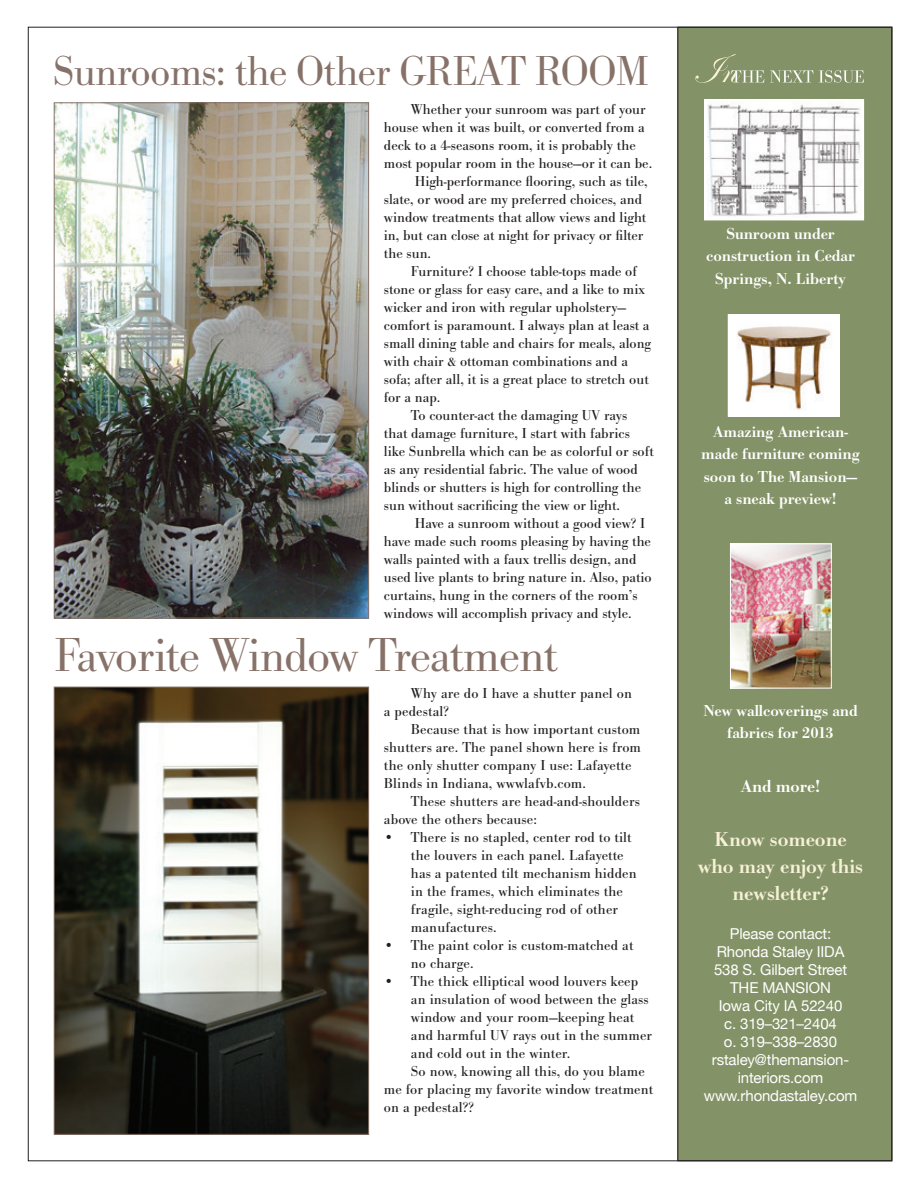
<style>
.page{position:relative;width:918px;height:1188px;background:#fff}
.page>*{position:absolute;margin:0;border:0;box-sizing:border-box;transform-origin:0 0}
.t1{font:49.5px "URW Bodoni T Ligh";letter-spacing:-.025em;color:#877269}
.t2{font:43.5px "URW Bodoni T Ligh";letter-spacing:-.025em;color:#877269}
.t3{font:500 21px/27px "URW Bodoni T";color:#f7f1d7;text-align:center}
.t4{font:500 18px "URW Bodoni T";color:#fff}
.t5{font:500 16.5px/22.5px "URW Bodoni T";color:#fff;text-align:center}
.t6{font:15px/18px "URW Bodoni T";color:#231f20}
.t7{font:15px/18px "Helvetica Neue";letter-spacing:-.01em;color:#fff;text-align:center}
</style>
<div class="page">
<div style="left:678px;top:27px;width:214px;height:1134px;background:#849267"></div>
<svg style="left:695px;top:54px;width:169px;height:29px"></svg>
<img style="left:707px;top:101px;width:155px;height:117px">
<div style="left:704px;top:99px;width:160px;height:121px;border:1px solid #fff"></div>
<img style="left:730px;top:316px;width:108px;height:99px">
<div style="left:728px;top:314px;width:112px;height:103px;border:1px solid #fff"></div>
<img style="left:732px;top:545px;width:98px;height:141px">
<div style="left:730px;top:543px;width:102px;height:145px;border:1px solid #fff"></div>
<img style="left:56px;top:105px;width:311px;height:511px">
<div style="left:54px;top:103px;width:315px;height:515px;border:1px solid #877269"></div>
<img style="left:56px;top:689px;width:311px;height:444px">
<div style="left:54px;top:687px;width:315px;height:448px;border:1px solid #877269"></div>
<h2 class="t2" style="left:53px;top:48px;width:598px">Sunrooms: the Other GREAT ROOM</h2>
<p class="t6" style="left:411px;top:100px;width:236px">Whether your sunroom was part of your</p>
<p class="t6" style="left:384px;top:118px;width:262px">house when it was built, or converted from a</p>
<p class="t6" style="left:384px;top:136px;width:253px">deck to a 4-seasons room, it is probably the</p>
<p class="t6" style="left:384px;top:154px;width:270px">most popular room in the house---or it can be.</p>
<p class="t6" style="left:415px;top:172px;width:235px">High-performance flooring, such as tile,</p>
<p class="t6" style="left:384px;top:190px;width:260px">slate, or wood are my preferred choices, and</p>
<p class="t6" style="left:384px;top:208px;width:264px">window treatments that allow views and light</p>
<p class="t6" style="left:384px;top:226px;width:261px">in, but can close at night for privacy or filter</p>
<p class="t6" style="left:384px;top:244px;width:49px">the sun.</p>
<p class="t6" style="left:411px;top:262px;width:227px">Furniture? I choose table-tops made of</p>
<p class="t6" style="left:384px;top:280px;width:263px">stone or glass for easy care, and a like to mix</p>
<p class="t6" style="left:384px;top:298px;width:244px">wicker and iron with regular upholstery—</p>
<p class="t6" style="left:384px;top:316px;width:267px">comfort is paramount. I always plan at least a</p>
<p class="t6" style="left:384px;top:334px;width:269px">small dining table and chairs for meals, along</p>
<p class="t6" style="left:384px;top:352px;width:246px">with chair &amp; ottoman combinations and a</p>
<p class="t6" style="left:384px;top:370px;width:266px">sofa; after all, it is a great place to stretch out</p>
<p class="t6" style="left:384px;top:388px;width:58px">for a nap.</p>
<p class="t6" style="left:411px;top:406px;width:218px">To counter-act the damaging UV rays</p>
<p class="t6" style="left:384px;top:424px;width:247px">that damage furniture, I start with fabrics</p>
<p class="t6" style="left:384px;top:442px;width:271px">like Sunbrella which can be as colorful or soft</p>
<p class="t6" style="left:384px;top:460px;width:255px">as any residential fabric. The value of wood</p>
<p class="t6" style="left:384px;top:478px;width:259px">blinds or shutters is high for controlling the</p>
<p class="t6" style="left:384px;top:496px;width:238px">sun without sacrificing the view or light.</p>
<p class="t6" style="left:415px;top:514px;width:232px">Have a sunroom without a good view? I</p>
<p class="t6" style="left:384px;top:532px;width:269px">have made such rooms pleasing by having the</p>
<p class="t6" style="left:384px;top:550px;width:254px">walls painted with a faux trellis design, and</p>
<p class="t6" style="left:384px;top:568px;width:269px">used live plants to bring nature in. Also, patio</p>
<p class="t6" style="left:384px;top:586px;width:255px">curtains, hung in the corners of the room’s</p>
<p class="t6" style="left:384px;top:604px;width:249px">windows will accomplish privacy and style.</p>
<h1 class="t1" style="left:54px;top:628px;width:505px">Favorite Window Treatment</h1>
<p class="t6" style="left:384px;top:684px;width:250px;text-indent:27px">Why are do I have a shutter panel on a pedestal?</p>
<p class="t6" style="left:384px;top:720px;width:259px;text-indent:27px">Because that is how important custom shutters are. The panel shown here is from the only shutter company I use: Lafayette Blinds in Indiana, wwwlafvb.com.</p>
<p class="t6" style="left:384px;top:792px;width:257px;text-indent:27px">These shutters are head-and-shoulders above the others because:</p>
<p class="t6" style="left:411px;top:828px;width:227px;text-indent:-27px">• There is no stapled, center rod to tilt the louvers in each panel. Lafayette has a patented tilt mechanism hidden in the frames, which eliminates the fragile, sight-reducing rod of other manufactures.</p>
<p class="t6" style="left:411px;top:936px;width:224px;text-indent:-27px">• The paint color is custom-matched at no charge.</p>
<p class="t6" style="left:384px;top:972px;width:256px">• The thick elliptical wood louvers keep</p>
<p class="t6" style="left:411px;top:990px;width:239px">an insulation of wood between the glass</p>
<p class="t6" style="left:411px;top:1008px;width:225px">window and your room—keeping heat</p>
<p class="t6" style="left:411px;top:1026px;width:243px">and harmful UV rays out in the summer</p>
<p class="t6" style="left:411px;top:1044px;width:161px">and cold out in the winter.</p>
<p class="t6" style="left:411px;top:1062px;width:235px">So now, knowing all this, do you blame</p>
<p class="t6" style="left:384px;top:1080px;width:271px">me for placing my favorite window treatment</p>
<p class="t6" style="left:384px;top:1098px;width:92px">on a pedestal??</p>
<p class="t5" style="left:706px;top:223px;width:150px">Sunroom under construction in Cedar<br>Springs, N. Liberty</p>
<p class="t5" style="left:701px;top:421px;width:160px">Amazing American&shy;made furniture coming soon to The Mansion— a sneak preview!</p>
<p class="t5" style="left:703px;top:700px;width:156px">New wallcoverings and fabrics for 2013</p>
<p class="t4" style="left:741px;top:777px;width:81px">And more!</p>
<h3 class="t3" style="left:698px;top:826px;width:167px">Know someone who may enjoy this newsletter?</h3>
<p class="t7" style="left:704px;top:924px;width:155px">Please contact:<br>Rhonda Staley IIDA<br>538 S. Gilbert Street<br>THE MANSION<br>Iowa City IA 52240<br>c. 319–321–2404<br>o. 319–338–2830 rstaley@themansion&shy;interiors.com www.rhondastaley.com</p>
</div>
